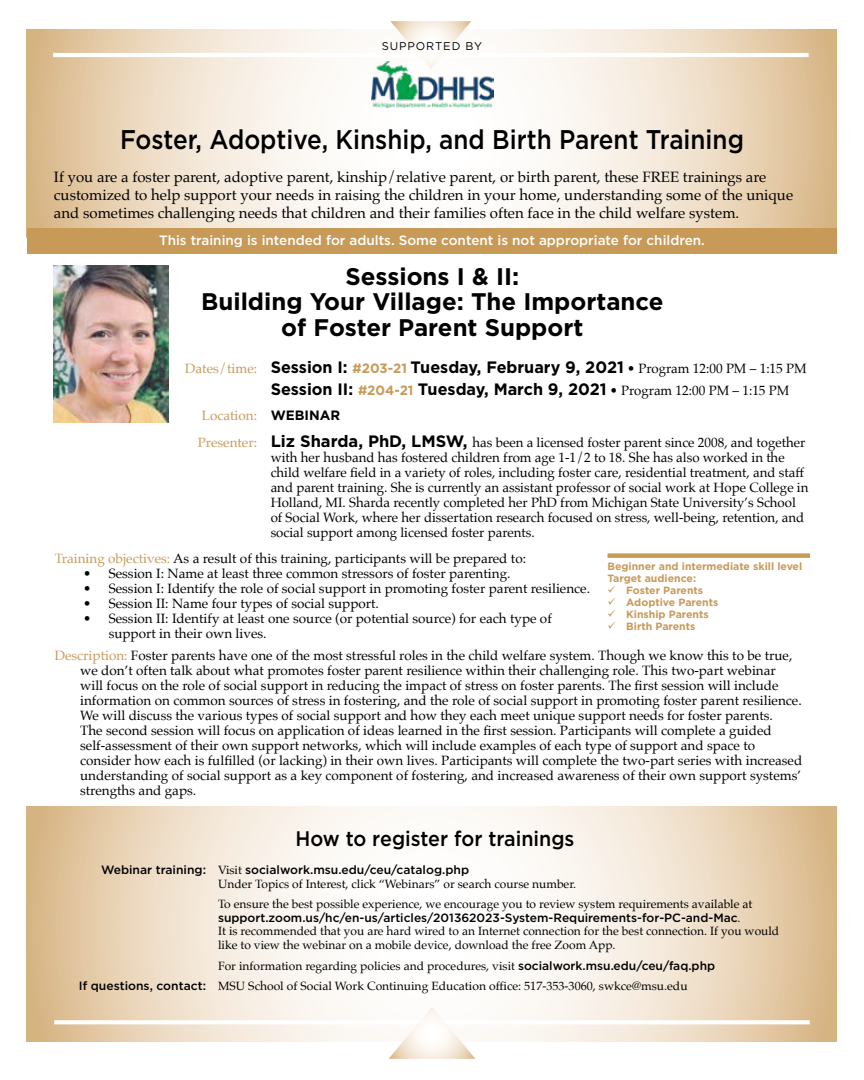
<style>
.page{position:relative;width:864px;height:1080px;background:#fff}
.page>*{position:absolute;margin:0;border:0;box-sizing:border-box;transform-origin:0 0}
.t1{font:500 27px "Gotham";color:#000;scale:.9 1}
.t2{font:700 24px/25.5px "Gotham";color:#000;text-align:center}
.t3{font:500 21px "Gotham";color:#000;scale:.94 1}
.t4{font:700 16.5px/22.5px "Gotham";color:#000}
.t5{font:15px/18px "Palatino";color:#000}
.t6{font:13.5px/15px "Palatino";color:#000}
.t7{font:500 13.5px "Gotham";color:#fff}
.t8{font:12px/20.7px "Palatino";color:#000}
.t9{font:500 12px "Gotham";color:#000}
.t10{font:11.1px "Gotham";letter-spacing:.08em;color:#000}
.t11{font:700 10.5px/12px "Gotham";color:#c89a58}
.s1{font-family:"Palatino";font-weight:400;font-size:13.5px;color:#c89a58}
.s2{font-size:13.5px;color:#c89a58}
.s3{font-family:"Palatino";font-weight:400;font-size:13.5px}
.s4{color:#c89a58}
.s5{font-family:"Gotham";font-weight:700}
.s6{font-family:"Gotham";font-weight:700;font-size:16.5px}
.s7{font-family:"Palatino";font-weight:400}
.s8{font-family:"Gotham";font-weight:500}
</style>
<div class="page">
<svg style="left:27px;top:29px;width:810px;height:199px"></svg>
<hr style="left:53px;top:53px;width:756px;height:4px;background:#fff">
<svg style="left:390px;top:21px;width:81px;height:41px"></svg>
<div style="left:27px;top:228px;width:810px;height:26px;background:#c89a58"></div>
<img style="left:372px;top:62px;width:121px;height:45px">
<svg style="left:27px;top:807px;width:810px;height:235px"></svg>
<hr style="left:54px;top:1020px;width:756px;height:4px;background:#fff">
<svg style="left:389px;top:1007px;width:86px;height:52px"></svg>
<div style="left:608px;top:553px;width:202px;height:5px;background:#c89a58"></div>
<img style="left:54px;top:266px;width:115px;height:156px">
<p class="t10" style="left:382px;top:39px;width:102px">SUPPORTED BY</p>
<h1 class="t1" style="left:120px;top:122px;width:695px">Foster, Adoptive, Kinship, and Birth Parent Training</h1>
<p class="t5" style="left:54px;top:168px;width:741px">If you are a foster parent, adoptive parent, kinship/relative parent, or birth parent, these FREE trainings are customized to help support your needs in raising the children in your home, understanding some of the unique and sometimes challenging needs that children and their families often face in the child welfare system.</p>
<p class="t7" style="left:159px;top:232px;width:547px">This training is intended for adults. Some content is not appropriate for children.</p>
<h2 class="t2" style="left:201px;top:263px;width:464px">Sessions I &amp; II:<br>Building Your Village: The Importance of Foster Parent Support</h2>
<p class="t4" style="left:271px;top:356px;width:538px;text-indent:-86px"><span class="s1">Dates/time:</span> Session I: <span class="s2">#203-21</span> Tuesday, February 9, 2021 <span class="s3">• Program 12:00 PM – 1:15 PM<br></span>Session II: <span class="s2">#204-21</span> Tuesday, March 9, 2021 <span class="s3">• Program 12:00 PM – 1:15 PM</span></p>
<p class="t6" style="left:198px;top:402px;width:609px;line-height:27.3px"><span class="s4">Location:</span> <span class="s5">WEBINAR<br></span><span class="s4">Presenter:</span> <span class="s6">Liz Sharda, PhD, LMSW,</span> has been a licensed foster parent since 2008, and together</p>
<p class="t6" style="left:271px;top:450px;width:539px">with her husband has fostered children from age 1-1/2 to 18. She has also worked in the child welfare field in a variety of roles, including foster care, residential treatment, and staff and parent training. She is currently an assistant professor of social work at Hope College in Holland, MI. Sharda recently completed her PhD from Michigan State University’s School of Social Work, where her dissertation research focused on stress, well-being, retention, and social support among licensed foster parents.</p>
<p class="t6" style="left:55px;top:551px;width:473px"><span class="s4">Training objectives:</span> As a result of this training, participants will be prepared to:</p>
<p class="t6" style="left:83px;top:566px;width:429px">• Session I: Name at least three common stressors of foster parenting.</p>
<p class="t6" style="left:83px;top:581px;width:508px">• Session I: Identify the role of social support in promoting foster parent resilience.</p>
<p class="t6" style="left:83px;top:596px;width:297px">• Session II: Name four types of social support.</p>
<p class="t6" style="left:109px;top:611px;width:445px;text-indent:-26px">• Session II: Identify at least one source (or potential source) for each type of support in their own lives.</p>
<p class="t6" style="left:80px;top:648px;width:724px;text-indent:-26px"><span class="s4">Description:</span> Foster parents have one of the most stressful roles in the child welfare system. Though we know this to be true, we don’t often talk about what promotes foster parent resilience within their challenging role. This two-part webinar<br>will focus on the role of social support in reducing the impact of stress on foster parents. The first session will include information on common sources of stress in fostering, and the role of social support in promoting foster parent resilience.<br>We will discuss the various types of social support and how they each meet unique support needs for foster parents.<br>The second session will focus on application of ideas learned in the first session. Participants will complete a guided self-assessment of their own support networks, which will include examples of each type of support and space to consider how each is fulfilled (or lacking) in their own lives. Participants will complete the two-part series with increased understanding of social support as a key component of fostering, and increased awareness of their own support systems’ strengths and gaps.</p>
<p class="t11" style="left:608px;top:560px;width:196px">Beginner and intermediate skill level<br>Target audience:</p>
<p class="t11" style="left:608px;top:584px;width:97px">✓ Foster Parents</p>
<p class="t11" style="left:608px;top:596px;width:112px">✓ Adoptive Parents</p>
<p class="t11" style="left:608px;top:608px;width:103px">✓ Kinship Parents</p>
<p class="t11" style="left:608px;top:620px;width:89px">✓ Birth Parents</p>
<h3 class="t3" style="left:295px;top:825px;width:298px">How to register for trainings</h3>
<p class="t9" style="left:101px;top:862px;width:370px">Webinar training: <span class="s7">Visit</span> socialwork.msu.edu/ceu/catalog.php</p>
<p class="t8" style="left:218px;top:873px;width:536px">Under Topics of Interest, click “Webinars” or search course number.<br>To ensure the best possible experience, we encourage you to review system requirements available at</p>
<p class="t9" style="left:218px;top:910px;width:524px">support.zoom.us/hc/en-us/articles/201362023-System-Requirements-for-PC-and-Mac<span class="s7">.</span></p>
<p class="t8" style="left:218px;top:925px;width:563px;line-height:13.5px">It is recommended that you are hard wired to an Internet connection for the best connection. If you would like to view the webinar on a mobile device, download the free Zoom App.</p>
<p class="t8" style="left:79px;top:955px;width:638px;text-indent:139px">For information regarding policies and procedures, visit <span class="s8">socialwork.msu.edu/ceu/faq.php<br>If questions, contact:</span> MSU School of Social Work Continuing Education office: 517-353-3060, swkce@msu.edu</p>
</div>
